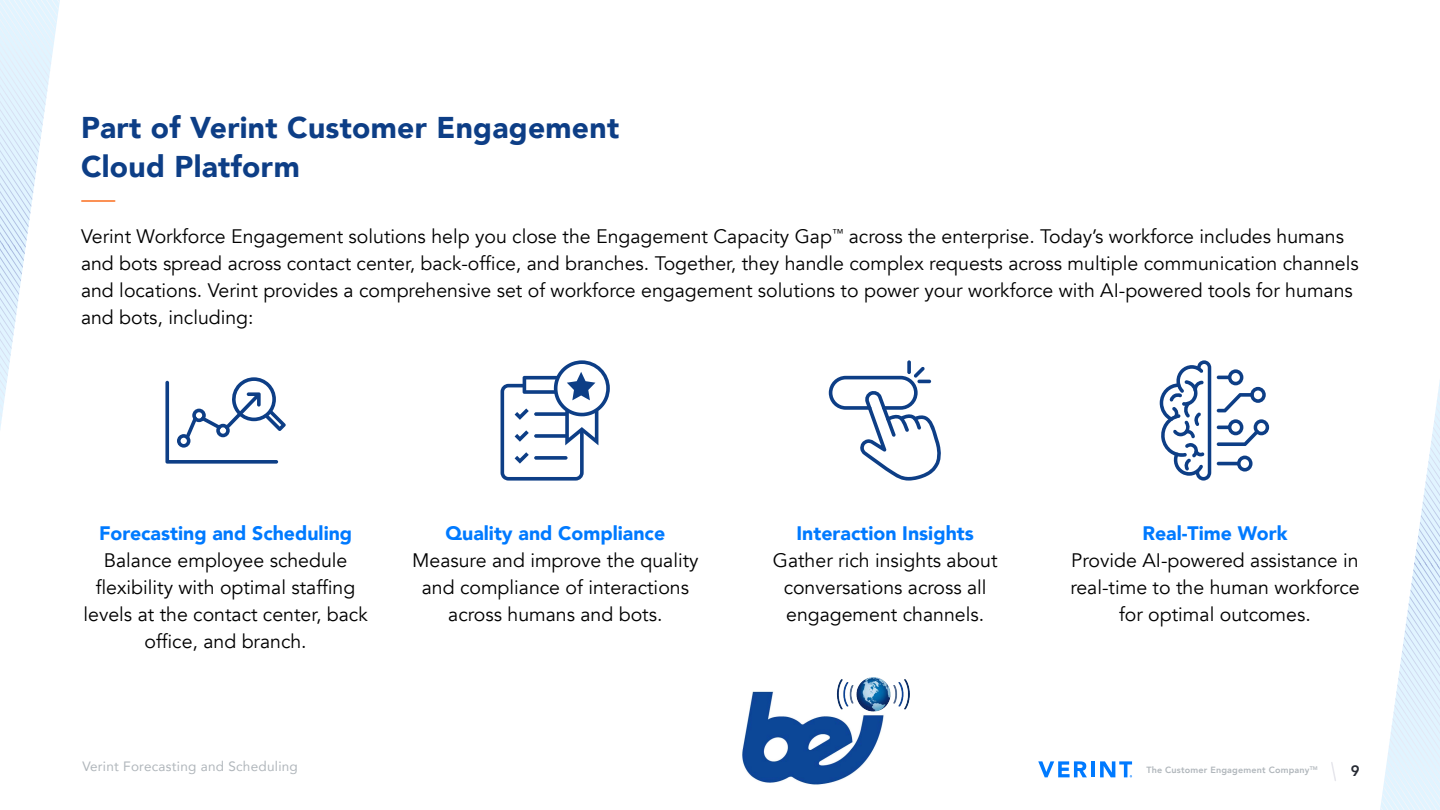
<style>
.page{position:relative;width:1440px;height:810px;background:#fff}
.page>*{position:absolute;margin:0;border:0;box-sizing:border-box;transform-origin:0 0}
.t1{font:900 30px/39px "Avenir";letter-spacing:.01em;color:#0d3e86}
.t2{font:19.5px/27px "Avenir";color:#000;text-align:center}
.t3{font:900 19.5px "Avenir";color:#007aff}
.t4{font:800 15px "Avenir";color:#262a33}
.t5{font:13.5px "Avenir";letter-spacing:.02em;color:#b0b6bb}
.t6{font:800 9px "Avenir";letter-spacing:.02em;color:#b0b6bb}
</style>
<div class="page">
<svg style="left:1038px;top:761px;width:49px;height:16px"></svg>
<hr style="left:1091px;top:761px;width:3px;height:16px;background:#007aff">
<svg style="left:1100px;top:761px;width:32px;height:16px"></svg>
<svg style="left:1380px;top:380px;width:60px;height:430px"></svg>
<svg style="left:1331px;top:762px;width:5px;height:19px"></svg>
<hr style="left:82px;top:200px;width:33px;height:2px;background:#fa6e1e">
<svg style="left:0;top:0;width:60px;height:430px"></svg>
<svg style="left:165px;top:377px;width:121px;height:87px"></svg>
<svg style="left:500px;top:360px;width:110px;height:121px"></svg>
<svg style="left:907px;top:360px;width:4px;height:14px"></svg>
<svg style="left:829px;top:367px;width:112px;height:114px"></svg>
<hr style="left:917px;top:380px;width:14px;height:3px;background:#0d3e86;border-radius:2px">
<svg style="left:1159px;top:360px;width:110px;height:121px"></svg>
<img style="left:742px;top:678px;width:168px;height:107px">
<h1 class="t1" style="left:81px;top:107px;width:540px">Part of Verint Customer Engagement<br>Cloud Platform</h1>
<p class="t2" style="left:81px;top:223px;width:1279px;text-align:left">Verint Workforce Engagement solutions help you close the Engagement Capacity Gap<sup>™</sup> across the enterprise. Today’s workforce includes humans and bots spread across contact center, back-office, and branches. Together, they handle complex requests across multiple communication channels and locations. Verint provides a comprehensive set of workforce engagement solutions to power your workforce with AI-powered tools for humans and bots, including:</p>
<p class="t3" style="left:99px;top:517px;width:255px">Forecasting and Scheduling</p>
<p class="t2" style="left:83px;top:547px;width:286px">Balance employee schedule flexibility with optimal staffing levels at the contact center, back office, and branch.</p>
<p class="t5" style="left:82px;top:756px;width:217px">Verint Forecasting and Scheduling</p>
<p class="t3" style="left:445px;top:517px;width:221px">Quality and Compliance</p>
<p class="t2" style="left:412px;top:547px;width:288px">Measure and improve the quality and compliance of interactions across humans and bots.</p>
<p class="t3" style="left:796px;top:517px;width:179px">Interaction Insights</p>
<p class="t2" style="left:773px;top:547px;width:226px">Gather rich insights about conversations across all engagement channels.</p>
<p class="t3" style="left:1142px;top:517px;width:147px">Real-Time Work</p>
<p class="t2" style="left:1070px;top:547px;width:291px">Provide AI-powered assistance in real-time to the human workforce for optimal outcomes.</p>
<p class="t6" style="left:1146px;top:763px;width:173px">The Customer Engagement Company<sup>TM</sup></p>
<p class="t4" style="left:1350px;top:759px;width:10px">9</p>
</div>
